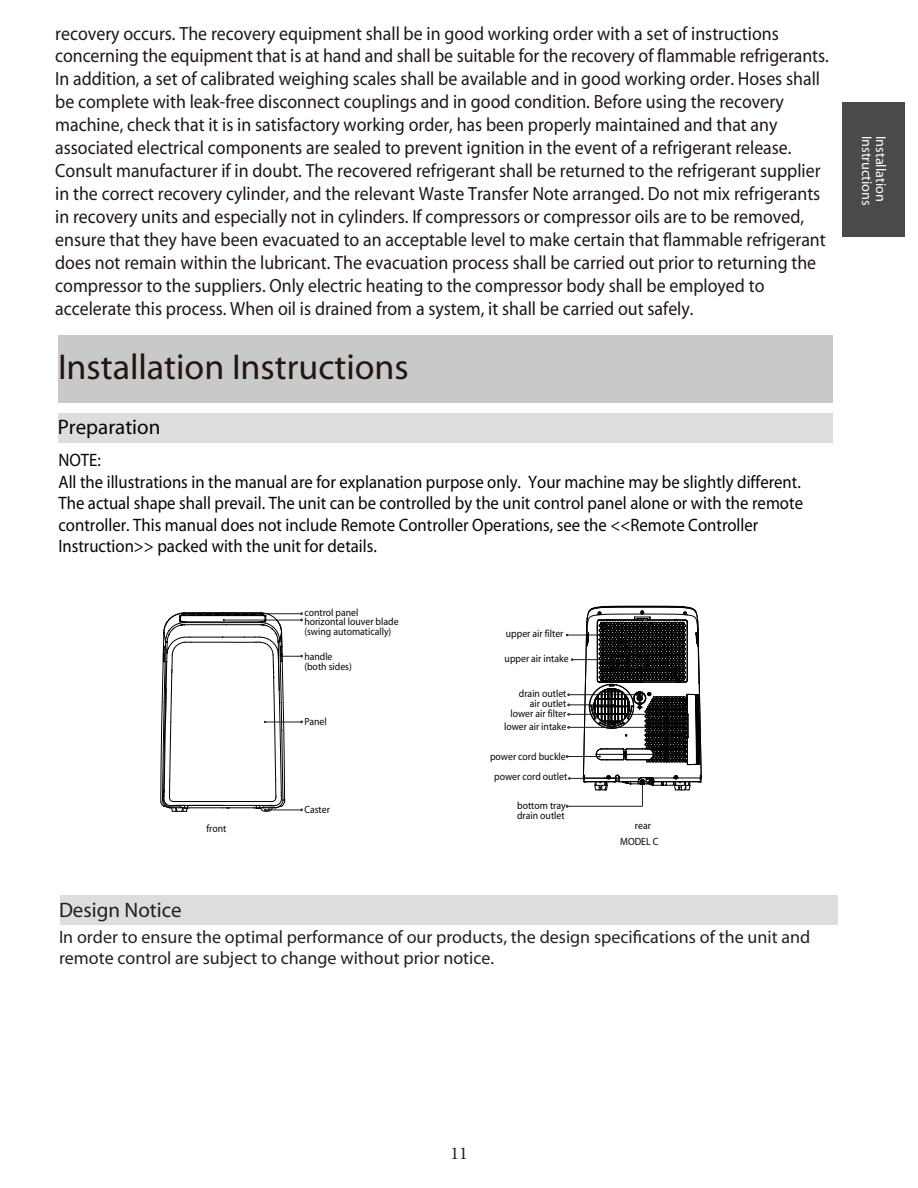
<style>
.page{position:relative;width:918px;height:1188px;background:#fff}
.page>*{position:absolute;margin:0;border:0;box-sizing:border-box;transform-origin:0 0}
.t1{font:700 36px "Frutiger LT Std";color:#211613}
.t2{font:700 21px "Frutiger";color:#23211d}
.t3{font:700 21px "Frutiger LT Std";color:#050504}
.t4{font:300 19.2px/23px "Frutiger";color:#211613;scale:.93 1}
.t5{font:300 18px/21.6px "Frutiger";color:#050504;scale:.93 1}
.t6{font:700 18px/21.6px "Frutiger";color:#23211d}
.t7{font:18px "Minion Pro";color:#231f20}
.t8{font:700 14.25px "Frutiger LT Std";color:#fff}
.t9{font:300 10.5px/10.5px "Frutiger";color:#050504;scale:.93 1}
</style>
<div class="page">
<div style="left:842px;top:102px;width:63px;height:135px;background:#4c4949"></div>
<div style="left:58px;top:335px;width:774px;height:67px;background:#c9c9c8"></div>
<div style="left:58px;top:413px;width:775px;height:29px;background:#dcdddd"></div>
<div style="left:60px;top:895px;width:778px;height:29px;background:#dcdddd"></div>
<svg style="left:160px;top:613px;width:143px;height:199px"></svg>
<hr style="left:569px;top:705px;width:44px;height:1px;background:#231f20">
<hr style="left:569px;top:714px;width:113px;height:1px;background:#231f20">
<hr style="left:569px;top:727px;width:113px;height:1px;background:#231f20">
<hr style="left:570px;top:694px;width:68px;height:1px;background:#231f20">
<hr style="left:568px;top:756px;width:32px;height:1px;background:#231f20">
<hr style="left:570px;top:778px;width:47px;height:1px;background:#231f20">
<hr style="left:568px;top:806px;width:74px;height:1px;background:#231f20">
<hr style="left:568px;top:635px;width:62px;height:1px;background:#231f20">
<hr style="left:573px;top:659px;width:62px;height:1px;background:#231f20">
<svg style="left:583px;top:605px;width:118px;height:201px"></svg>
<p class="t4" style="left:55px;top:22px;width:833px">recovery occurs. The recovery equipment shall be in good working order with a set of instructions concerning the equipment that is at hand and shall be suitable for the recovery of flammable refrigerants.<br>In addition, a set of calibrated weighing scales shall be available and in good working order. Hoses shall be complete with leak-free disconnect couplings and in good condition. Before using the recovery machine, check that it is in satisfactory working order, has been properly maintained and that any associated electrical components are sealed to prevent ignition in the event of a refrigerant release.<br>Consult manufacturer if in doubt. The recovered refrigerant shall be returned to the refrigerant supplier in the correct recovery cylinder, and the relevant Waste Transfer Note arranged. Do not mix refrigerants in recovery units and especially not in cylinders. If compressors or compressor oils are to be removed, ensure that they have been evacuated to an acceptable level to make certain that flammable refrigerant does not remain within the lubricant. The evacuation process shall be carried out prior to returning the compressor to the suppliers. Only electric heating to the compressor body shall be employed to accelerate this process. When oil is drained from a system, it shall be carried out safely.</p>
<h1 class="t1" style="left:58px;top:349px;width:352px">Installation Instructions</h1>
<p class="t3" style="left:58px;top:416px;width:104px">Preparation</p>
<p class="t5" style="left:58px;top:450px;width:802px">NOTE:<br>All the illustrations in the manual are for explanation purpose only. Your machine may be slightly different.<br>The actual shape shall prevail. The unit can be controlled by the unit control panel alone or with the remote controller. This manual does not include Remote Controller Operations, see the &lt;&lt;Remote Controller Instruction&gt;&gt; packed with the unit for details.</p>
<p class="t9" style="left:206px;top:823px;width:23px">front</p>
<p class="t9" style="left:304px;top:608px;width:60px">control panel</p>
<p class="t9" style="left:304px;top:651px;width:53px">handle (both sides)</p>
<p class="t9" style="left:304px;top:617px;width:103px">horizontal louver blade (swing automatically)</p>
<p class="t9" style="left:304px;top:717px;width:26px">Panel</p>
<p class="t9" style="left:304px;top:805px;width:29px">Caster</p>
<p class="t9" style="left:506px;top:629px;width:63px">upper air filter</p>
<p class="t9" style="left:505px;top:654px;width:70px">upper air intake</p>
<p class="t9" style="left:519px;top:688px;width:53px">drain outlet</p>
<p class="t9" style="left:510px;top:699px;width:62px;line-height:9.8px;text-align:right">air outlet lower air filter</p>
<p class="t9" style="left:504px;top:721px;width:68px">lower air intake</p>
<p class="t9" style="left:490px;top:751px;width:83px">power cord buckle</p>
<p class="t9" style="left:517px;top:800px;width:54px">bottom tray drain outlet</p>
<p class="t9" style="left:494px;top:772px;width:80px">power cord outlet</p>
<p class="t9" style="left:635px;top:821px;width:19px">rear</p>
<p class="t9" style="left:620px;top:837px;width:43px">MODEL C</p>
<p class="t2" style="left:59px;top:900px;width:124px">Design Notice</p>
<p class="t6" style="left:59px;top:927px;width:753px">In order to ensure the optimal performance of our products, the design specifications of the unit and remote control are subject to change without prior notice.</p>
<p class="t8" style="left:874px;top:136px;width:71px;rotate:90deg">Instructions</p>
<p class="t8" style="left:888px;top:136px;width:67px;rotate:90deg">Installation</p>
<p class="t7" style="left:450px;top:1141px;width:19px">11</p>
</div>
